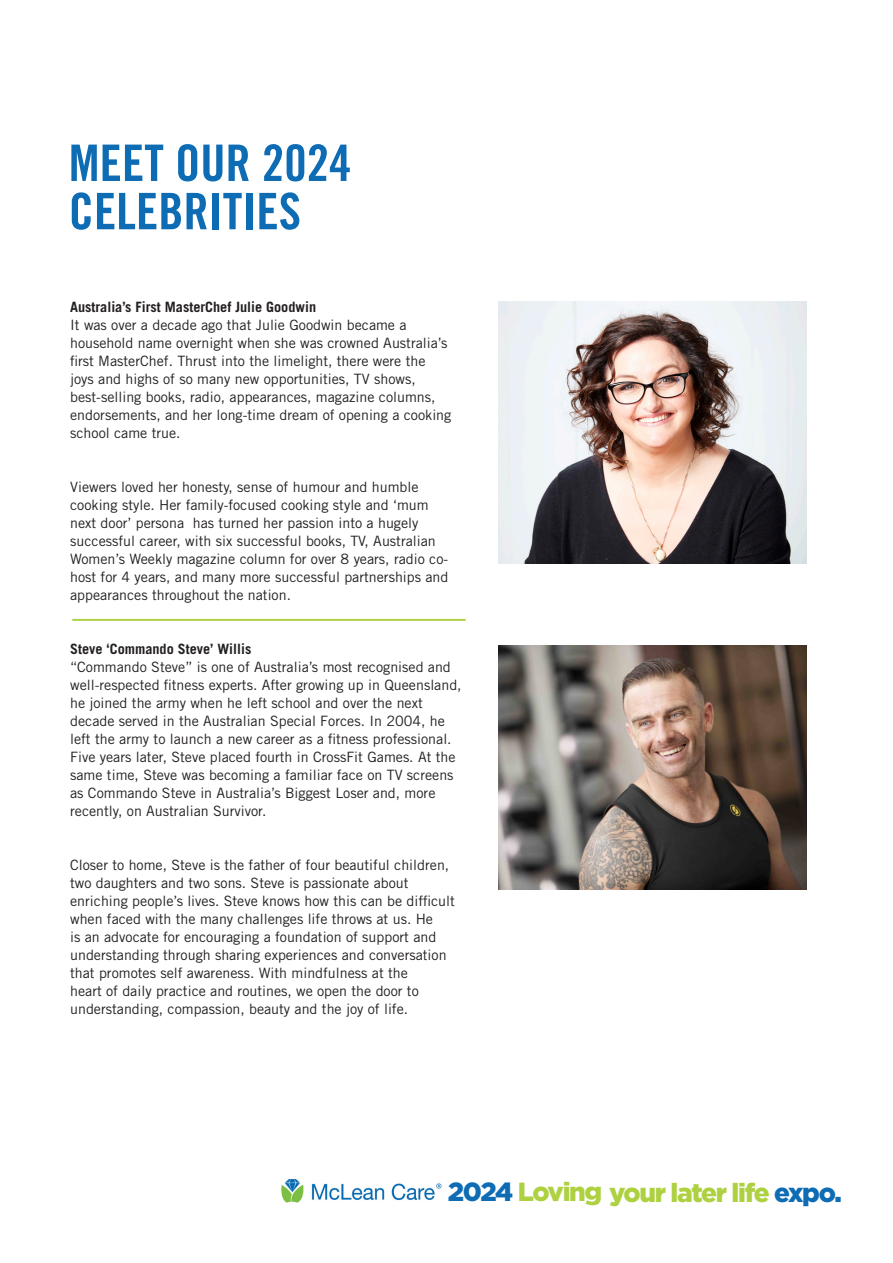
<style>
.page{position:relative;width:893px;height:1263px;background:#fff}
.page>*{position:absolute;margin:0;border:0;box-sizing:border-box;transform-origin:0 0}
.t1{font:50.4px "Trade Gothic Bold Cond Twenty";color:#0e6cb4}
.t2{font:900 26.25px "Gotham";letter-spacing:-.05em;color:#add140}
.t3{font:14.25px/18px "Trade Gothic LT Std";color:#231f20}
.t4{font:700 14.25px "Trade Gothic LT Std";color:#231f20}
.s1{color:#0e6cb4}
</style>
<div class="page">
<hr style="left:72px;top:619px;width:394px;height:2px;background:#add140">
<img style="left:499px;top:645px;width:308px;height:244px">
<img style="left:499px;top:301px;width:308px;height:263px">
<img style="left:281px;top:1179px;width:161px;height:24px">
<p class="t1" style="left:69px;top:132px;width:284px">MEET OUR 2024</p>
<p class="t1" style="left:69px;top:181px;width:234px">CELEBRITIES</p>
<p class="t4" style="left:70px;top:298px;width:247px">Australia’s First MasterChef Julie Goodwin</p>
<p class="t3" style="left:70px;top:316px;width:383px">It was over a decade ago that Julie Goodwin became a household name overnight when she was crowned Australia’s first MasterChef. Thrust into the limelight, there were the joys and highs of so many new opportunities, TV shows, best-selling books, radio, appearances, magazine columns, endorsements, and her long-time dream of opening a cooking school came true.</p>
<p class="t3" style="left:70px;top:478px;width:380px">Viewers loved her honesty, sense of humour and humble cooking style. Her family-focused cooking style and ‘mum next door’ persona has turned her passion into a hugely successful career, with six successful books, TV, Australian Women’s Weekly magazine column for over 8 years, radio co&shy;host for 4 years, and many more successful partnerships and appearances throughout the nation.</p>
<p class="t4" style="left:70px;top:640px;width:183px">Steve ‘Commando Steve’ Willis</p>
<p class="t3" style="left:70px;top:658px;width:393px">“Commando Steve” is one of Australia’s most recognised and well-respected fitness experts. After growing up in Queensland, he joined the army when he left school and over the next decade served in the Australian Special Forces. In 2004, he left the army to launch a new career as a fitness professional.<br>Five years later, Steve placed fourth in CrossFit Games. At the same time, Steve was becoming a familiar face on TV screens as Commando Steve in Australia’s Biggest Loser and, more recently, on Australian Survivor.</p>
<p class="t3" style="left:70px;top:856px;width:386px">Closer to home, Steve is the father of four beautiful children, two daughters and two sons. Steve is passionate about enriching people’s lives. Steve knows how this can be difficult when faced with the many challenges life throws at us. He<br>is an advocate for encouraging a foundation of support and understanding through sharing experiences and conversation that promotes self awareness. With mindfulness at the<br>heart of daily practice and routines, we open the door to understanding, compassion, beauty and the joy of life.</p>
<p class="t2" style="left:448px;top:1177px;width:396px"><span class="s1">2024</span> Loving your later life <span class="s1">expo.</span></p>
</div>
